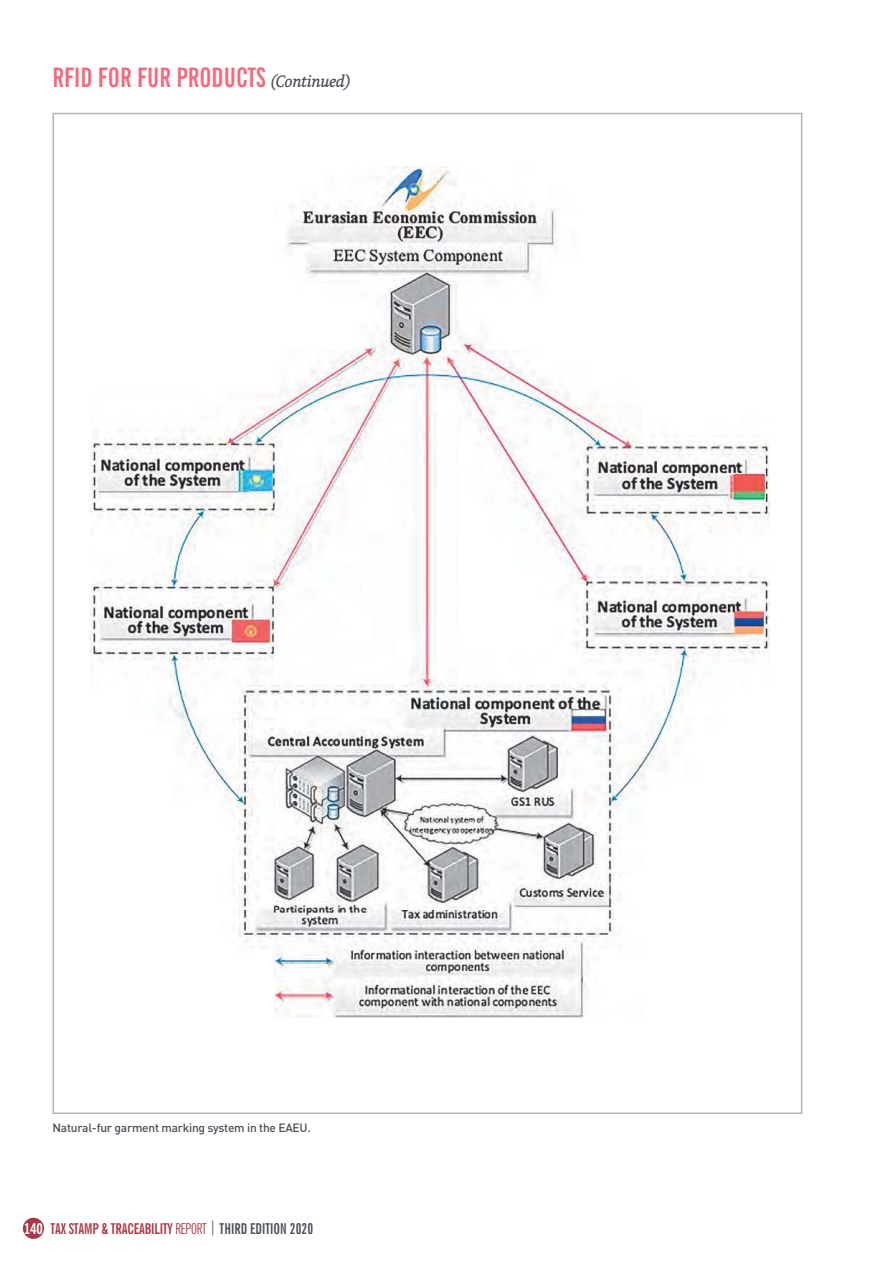
<style>
.page{position:relative;width:893px;height:1263px;background:#fff}
.page>*{position:absolute;margin:0;border:0;box-sizing:border-box;transform-origin:0 0}
.t1{font:700 extra-condensed 26.85px "News Gothic BT";color:#f26b7d}
.t2{font:700 extra-condensed 15px "News Gothic BT";letter-spacing:-.01em;color:#aa3846}
.t3{font:500 12px "DIN";letter-spacing:-.02em;color:#4a4d56}
.s1{font-family:"Permian Slab Serif Typeface";font-weight:400;font-style:italic;font-stretch:normal;font-size:16.5px;color:#4a4d56}
.s2{font-stretch:condensed;color:#fff}
.s3{font-weight:400}
.s4{font-weight:400;font-stretch:condensed;color:#4a4d56}
.s5{color:#4a4d56}
</style>
<div class="page">
<img style="left:91px;top:167px;width:678px;height:851px">
<div style="left:23px;top:1218px;width:21px;height:21px;background:#aa3846;border-radius:50%"></div>
<h1 class="t1" style="left:53px;top:67px;width:299px">RFID FOR FUR PRODUCTS <span class="s1">(Continued)</span></h1>
<p class="t3" style="left:53px;top:1123px;width:260px">Natural-fur garment marking system in the EAEU.</p>
<p class="t2" style="left:24px;top:1224px;width:290px"><span class="s2">140</span> TAX STAMP &amp; TRACEABILITY <span class="s3">REPORT</span> <span class="s4">|</span> <span class="s5">THIRD EDITION 2020</span></p>
</div>
